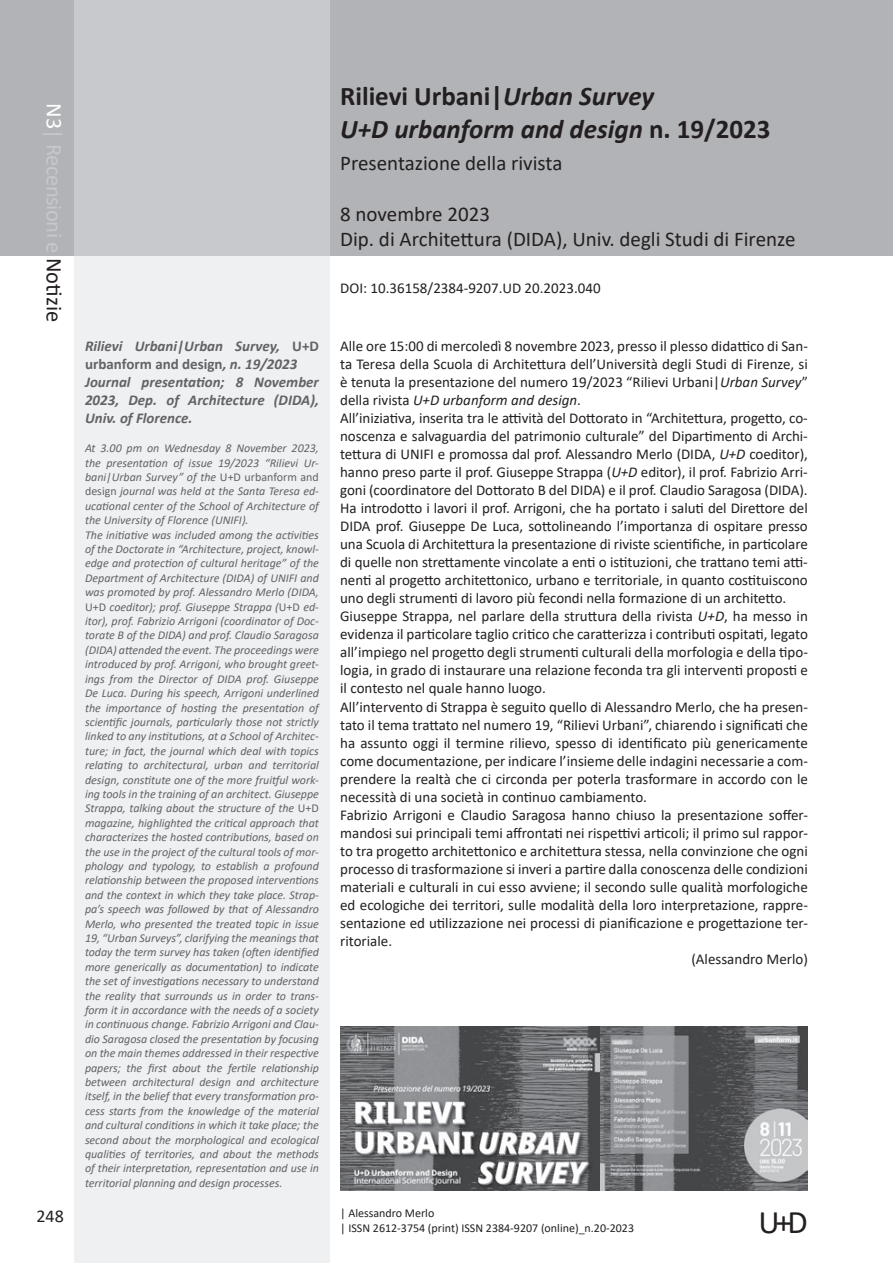
<style>
.page{position:relative;width:893px;height:1263px;background:#fff}
.page>*{position:absolute;margin:0;border:0;box-sizing:border-box;transform-origin:0 0}
.t1{font:33px "Calibri";color:#231f20}
.t2{font:italic 700 27px/32.4px "Calibri";color:#231f20}
.t3{font:22.5px "Calibri";letter-spacing:-.02em;color:#c7c8ca}
.t4{font:21px/25.2px "Calibri";color:#231f20}
.t5{font:18px "Calibri";color:#231f20}
.t6{font:15px "Calibri";color:#231f20}
.t7{font:italic 700 15px/18px "Calibri";color:#636366}
.t8{font:italic 15px "Calibri";color:#231f20}
.t9{font:italic 12px/14.4px "Calibri";letter-spacing:-.005em;color:#636366}
.t10{font:12px/14.4px "Calibri";color:#231f20}
.s1{color:#fff}
.s2{color:#231f20}
.s3{font-style:normal}
.s4{font-style:italic}
</style>
<div class="page">
<div style="left:0;top:0;width:893px;height:255px;background:#b2b3b7"></div>
<svg style="left:74px;top:0;width:256px;height:1263px;fill:#eff0f1"></svg>
<img style="left:340px;top:1027px;width:468px;height:164px">
<h3 class="t3" style="left:70px;top:103px;width:220px;rotate:90deg"><span class="s1">N3</span>| Recensioni e <span class="s2">Notizie</span></h3>
<p class="t7" style="left:85px;top:337px;width:235px">Rilievi Urbani|Urban Survey, <span class="s3">U+D urbanform and design</span>, n. 19/2023<br>Journal presentation; 8 November<br>2023, Dep. of Architecture (DIDA),<br>Univ. of Florence.</p>
<p class="t9" style="left:85px;top:441px;width:235px">At 3.00 pm on Wednesday 8 November 2023, the presentation of issue 19/2023 “Rilievi Ur&shy;bani|Urban Survey” of the <span class="s3">U+D urbanform and design</span> journal was held at the Santa Teresa ed&shy;ucational center of the School of Architecture of the University of Florence (UNIFI).<br>The initiative was included among the activities of the Doctorate in “Architecture, project, knowl&shy;edge and protection of cultural heritage” of the Department of Architecture (DIDA) of UNIFI and was promoted by prof. Alessandro Merlo (DIDA, <span class="s3">U+D</span> coeditor); prof. Giuseppe Strappa (<span class="s3">U+D</span> ed&shy;itor), prof. Fabrizio Arrigoni (coordinator of Doc&shy;torate B of the DIDA) and prof. Claudio Saragosa (DIDA) attended the event. The proceedings were introduced by prof. Arrigoni, who brought greet&shy;ings from the Director of DIDA prof. Giuseppe De Luca. During his speech, Arrigoni underlined the importance of hosting the presentation of scientific journals, particularly those not strictly linked to any institutions, at a School of Architec&shy;ture; in fact, the journal which deal with topics relating to architectural, urban and territorial design, constitute one of the more fruitful work&shy;ing tools in the training of an architect. Giuseppe Strappa, talking about the structure of the <span class="s3">U+D </span>magazine, highlighted the critical approach that characterizes the hosted contributions, based on the use in the project of the cultural tools of mor&shy;phology and typology, to establish a profound relationship between the proposed interventions and the context in which they take place. Strap&shy;pa’s speech was followed by that of Alessandro Merlo, who presented the treated topic in issue 19, “Urban Surveys”, clarifying the meanings that today the term survey has taken (often identified more generically as documentation) to indicate the set of investigations necessary to understand the reality that surrounds us in order to trans&shy;form it in accordance with the needs of a society in continuous change. Fabrizio Arrigoni and Clau&shy;dio Saragosa closed the presentation by focusing on the main themes addressed in their respective papers; the first about the fertile relationship between architectural design and architecture itself, in the belief that every transformation pro&shy;cess starts from the knowledge of the material and cultural conditions in which it take place; the second about the morphological and ecological qualities of territories, and about the methods of their interpretation, representation and use in territorial planning and design processes.</p>
<h2 class="t2" style="left:340px;top:79px;width:432px"><span class="s3">Rilievi Urbani|</span>Urban Survey<br>U+D urbanform and design <span class="s3">n. 19/2023</span></h2>
<h3 class="t4" style="left:340px;top:150px;width:224px">Presentazione della rivista</h3>
<h3 class="t4" style="left:340px;top:200px;width:457px">8 novembre 2023<br>Dip. di Architettura (DIDA), Univ. degli Studi di Firenze</h3>
<p class="t6" style="left:340px;top:278px;width:262px">DOI: 10.36158/2384-9207.UD 20.2023.040</p>
<p class="t6" style="left:340px;top:336px;width:469px">Alle ore 15:00 di mercoledì 8 novembre 2023, presso il plesso didattico di San-</p>
<p class="t6" style="left:340px;top:354px;width:469px">ta Teresa della Scuola di Architettura dell’Università degli Studi di Firenze, si</p>
<p class="t6" style="left:340px;top:372px;width:469px">è tenuta la presentazione del numero 19/2023 “Rilievi Urbani|<span class="s4">Urban Survey</span>”</p>
<p class="t8" style="left:340px;top:390px;width:242px"><span class="s3">della rivista</span> U+D urbanform and design<span class="s3">.</span></p>
<p class="t6" style="left:340px;top:408px;width:469px">All’iniziativa, inserita tra le attività del Dottorato in “Architettura, progetto, co-</p>
<p class="t6" style="left:340px;top:426px;width:469px">noscenza e salvaguardia del patrimonio culturale” del Dipartimento di Archi-</p>
<p class="t6" style="left:340px;top:444px;width:469px">tettura di UNIFI e promossa dal prof. Alessandro Merlo (DIDA, <span class="s4">U+D</span> coeditor),</p>
<p class="t6" style="left:340px;top:462px;width:469px">hanno preso parte il prof. Giuseppe Strappa (<span class="s4">U+D</span> editor), il prof. Fabrizio Arri-</p>
<p class="t6" style="left:340px;top:480px;width:469px">goni (coordinatore del Dottorato B del DIDA) e il prof. Claudio Saragosa (DIDA).</p>
<p class="t6" style="left:340px;top:498px;width:469px">Ha introdotto i lavori il prof. Arrigoni, che ha portato i saluti del Direttore del</p>
<p class="t6" style="left:340px;top:516px;width:469px">DIDA prof. Giuseppe De Luca, sottolineando l’importanza di ospitare presso</p>
<p class="t6" style="left:340px;top:534px;width:469px">una Scuola di Architettura la presentazione di riviste scientifiche, in particolare</p>
<p class="t6" style="left:340px;top:552px;width:469px">di quelle non strettamente vincolate a enti o istituzioni, che trattano temi atti-</p>
<p class="t6" style="left:340px;top:570px;width:469px">nenti al progetto architettonico, urbano e territoriale, in quanto costituiscono</p>
<p class="t6" style="left:340px;top:588px;width:448px">uno degli strumenti di lavoro più fecondi nella formazione di un architetto.</p>
<p class="t6" style="left:340px;top:606px;width:469px">Giuseppe Strappa, nel parlare della struttura della rivista <span class="s4">U+D</span>, ha messo in</p>
<p class="t6" style="left:340px;top:624px;width:469px">evidenza il particolare taglio critico che caratterizza i contributi ospitati, legato</p>
<p class="t6" style="left:340px;top:642px;width:469px">all’impiego nel progetto degli strumenti culturali della morfologia e della tipo-</p>
<p class="t6" style="left:340px;top:660px;width:469px">logia, in grado di instaurare una relazione feconda tra gli interventi proposti e</p>
<p class="t6" style="left:340px;top:678px;width:207px">il contesto nel quale hanno luogo.</p>
<p class="t6" style="left:340px;top:696px;width:469px">All’intervento di Strappa è seguito quello di Alessandro Merlo, che ha presen-</p>
<p class="t6" style="left:340px;top:714px;width:469px">tato il tema trattato nel numero 19, “Rilievi Urbani”, chiarendo i significati che</p>
<p class="t6" style="left:340px;top:732px;width:469px">ha assunto oggi il termine rilievo, spesso di identificato più genericamente</p>
<p class="t6" style="left:340px;top:750px;width:469px">come documentazione, per indicare l’insieme delle indagini necessarie a com-</p>
<p class="t6" style="left:340px;top:768px;width:469px">prendere la realtà che ci circonda per poterla trasformare in accordo con le</p>
<p class="t6" style="left:340px;top:786px;width:308px">necessità di una società in continuo cambiamento.</p>
<p class="t6" style="left:340px;top:804px;width:469px">Fabrizio Arrigoni e Claudio Saragosa hanno chiuso la presentazione soffer-</p>
<p class="t6" style="left:340px;top:822px;width:469px">mandosi sui principali temi affrontati nei rispettivi articoli; il primo sul rappor-</p>
<p class="t6" style="left:340px;top:840px;width:469px">to tra progetto architettonico e architettura stessa, nella convinzione che ogni</p>
<p class="t6" style="left:340px;top:858px;width:469px">processo di trasformazione si inveri a partire dalla conoscenza delle condizioni</p>
<p class="t6" style="left:340px;top:876px;width:469px">materiali e culturali in cui esso avviene; il secondo sulle qualità morfologiche</p>
<p class="t6" style="left:340px;top:894px;width:469px">ed ecologiche dei territori, sulle modalità della loro interpretazione, rappre-</p>
<p class="t6" style="left:340px;top:912px;width:469px">sentazione ed utilizzazione nei processi di pianificazione e progettazione ter-</p>
<p class="t6" style="left:340px;top:930px;width:53px">ritoriale.</p>
<p class="t6" style="left:691px;top:948px;width:118px">(Alessandro Merlo)</p>
<p class="t10" style="left:340px;top:1205px;width:295px">| Alessandro Merlo<br>| ISSN 2612-3754 (print) ISSN 2384-9207 (online)_n.20-2023</p>
<p class="t5" style="left:36px;top:1203px;width:29px">248</p>
<h1 class="t1" style="left:759px;top:1199px;width:51px">U+D</h1>
</div>
